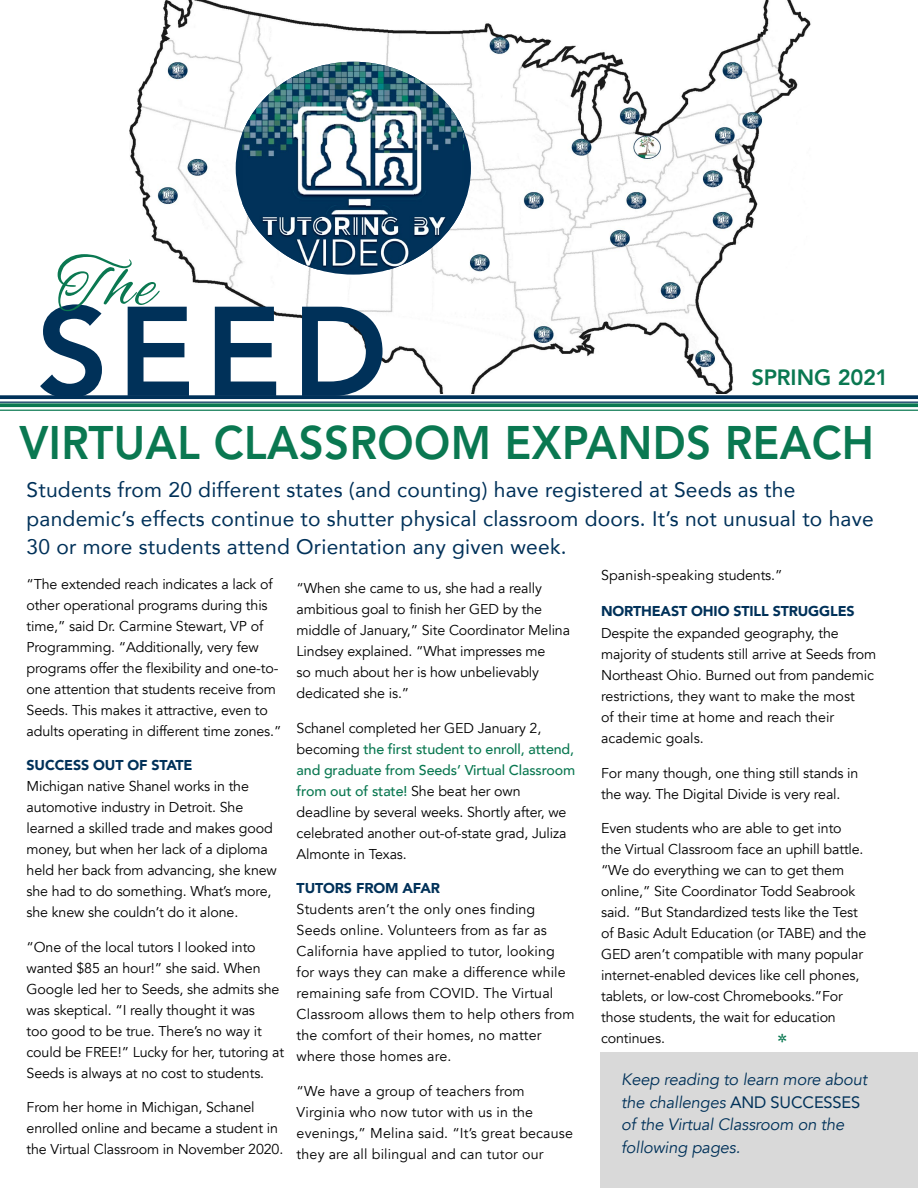
<style>
.page{position:relative;width:918px;height:1188px;background:#fff}
.page>*{position:absolute;margin:0;border:0;box-sizing:border-box;transform-origin:0 0}
.t1{font:800 126px "Avenir LT Std";color:#003159}
.t2{font:69.9px "Alex Brush";color:#0a7851}
.t3{font:800 46.95px "Avenir";letter-spacing:.01em;color:#0a7851;scale:.93 1}
.t4{font:800 21.9px "Avenir LT Std";letter-spacing:-.01em;color:#0a7851}
.t5{font:21px/28.5px "Avenir";letter-spacing:.01em;color:#003159}
.t6{font:italic 16.5px/22.5px "Avenir";letter-spacing:-.01em;color:#003159}
.t7{font:14.25px/21px "Avenir";letter-spacing:-.01em;color:#000}
.t8{font:14.25px/21px "Avenir";letter-spacing:.01em;color:#000}
.t9{font:13.5px "Distro Bats";color:#0a7851}
.s1{font-weight:900;color:#003159}
.s2{font-weight:500;color:#0a7851}
.s3{font-style:normal}
</style>
<div class="page">
<img style="left:129px;top:0;width:682px;height:393px">
<div style="left:601px;top:1053px;width:317px;height:135px;background:#d9d9d9"></div>
<img style="left:243px;top:62px;width:221px;height:208px">
<svg style="left:0;top:395px;width:918px;height:4px;background:#134065"></svg>
<hr style="left:0;top:402px;width:918px;height:1px;background:#003159">
<svg style="left:0;top:403px;width:918px;height:4px;background:#1e835f"></svg>
<hr style="left:0;top:410px;width:918px;height:1px;background:#0a7851">
<p class="t2" style="left:56px;top:246px;width:101px">The</p>
<p class="t1" style="left:36px;top:278px;width:353px">SEED</p>
<p class="t4" style="left:751px;top:365px;width:139px">SPRING 2021</p>
<p class="t3" style="left:19px;top:406px;width:921px">VIRTUAL CLASSROOM EXPANDS REACH</p>
<p class="t5" style="left:27px;top:475px;width:849px">Students from 20 different states (and counting) have registered at Seeds as the pandemic’s effects continue to shutter physical classroom doors. It’s not unusual to have<br>30 or more students attend Orientation any given week.</p>
<p class="t7" style="left:27px;top:574px;width:256px">“The extended reach indicates a lack of other operational programs during this time,” said Dr. Carmine Stewart, VP of Programming. “Additionally, very few programs offer the flexibility and one-to&shy;one attention that students receive from Seeds. This makes it attractive, even to adults operating in different time zones.”</p>
<p class="t7" style="left:27px;top:755px;width:252px"><span class="s1">SUCCESS OUT OF STATE<br></span>Michigan native Shanel works in the automotive industry in Detroit. She learned a skilled trade and makes good money, but when her lack of a diploma held her back from advancing, she knew she had to do something. What’s more, she knew she couldn’t do it alone.</p>
<p class="t7" style="left:27px;top:937px;width:259px">“One of the local tutors I looked into wanted $85 an hour!” she said. When Google led her to Seeds, she admits she was skeptical. “I really thought it was<br>too good to be true. There’s no way it could be FREE!” Lucky for her, tutoring at Seeds is always at no cost to students.</p>
<p class="t7" style="left:27px;top:1097px;width:258px">From her home in Michigan, Schanel enrolled online and became a student in the Virtual Classroom in November 2020.</p>
<p class="t7" style="left:297px;top:578px;width:275px">“When she came to us, she had a really ambitious goal to finish her GED by the middle of January,” Site Coordinator Melina Lindsey explained. “What impresses me<br>so much about her is how unbelievably dedicated she is.”</p>
<p class="t7" style="left:297px;top:718px;width:280px">Schanel completed her GED January 2, becoming <span class="s2">the first student to enroll, attend, and graduate from Seeds’ Virtual Classroom from out of state!</span> She beat her own deadline by several weeks. Shortly after, we celebrated another out-of-state grad, Juliza Almonte in Texas.</p>
<p class="t8" style="left:297px;top:878px;width:280px"><span class="s1">TUTORS FROM AFAR<br></span>Students aren’t the only ones finding Seeds online. Volunteers from as far as California have applied to tutor, looking for ways they can make a difference while remaining safe from COVID. The Virtual Classroom allows them to help others from the comfort of their homes, no matter where those homes are.</p>
<p class="t8" style="left:297px;top:1081px;width:278px">“We have a group of teachers from Virginia who now tutor with us in the evenings,” Melina said. “It’s great because they are all bilingual and can tutor our</p>
<p class="t8" style="left:601px;top:565px;width:183px">Spanish-speaking students.”</p>
<p class="t7" style="left:601px;top:600px;width:255px;line-height:22.5px"><span class="s1">NORTHEAST OHIO STILL STRUGGLES<br></span>Despite the expanded geography, the</p>
<p class="t7" style="left:601px;top:644px;width:277px">majority of students still arrive at Seeds from Northeast Ohio. Burned out from pandemic restrictions, they want to make the most<br>of their time at home and reach their academic goals.</p>
<p class="t7" style="left:601px;top:763px;width:259px">For many though, one thing still stands in the way. The Digital Divide is very real.</p>
<p class="t7" style="left:601px;top:818px;width:267px">Even students who are able to get into<br>the Virtual Classroom face an uphill battle. “We do everything we can to get them online,” Site Coordinator Todd Seabrook said. “But Standardized tests like the Test of Basic Adult Education (or TABE) and the GED aren’t compatible with many popular internet-enabled devices like cell phones, tablets, or low-cost Chromebooks.”For those students, the wait for education continues.</p>
<p class="t9" style="left:778px;top:1032px;width:11px">k</p>
<p class="t6" style="left:621px;top:1068px;width:248px">Keep reading to learn more about the challenges <span class="s3">AND SUCCESSES </span>of the Virtual Classroom on the following pages.</p>
</div>
